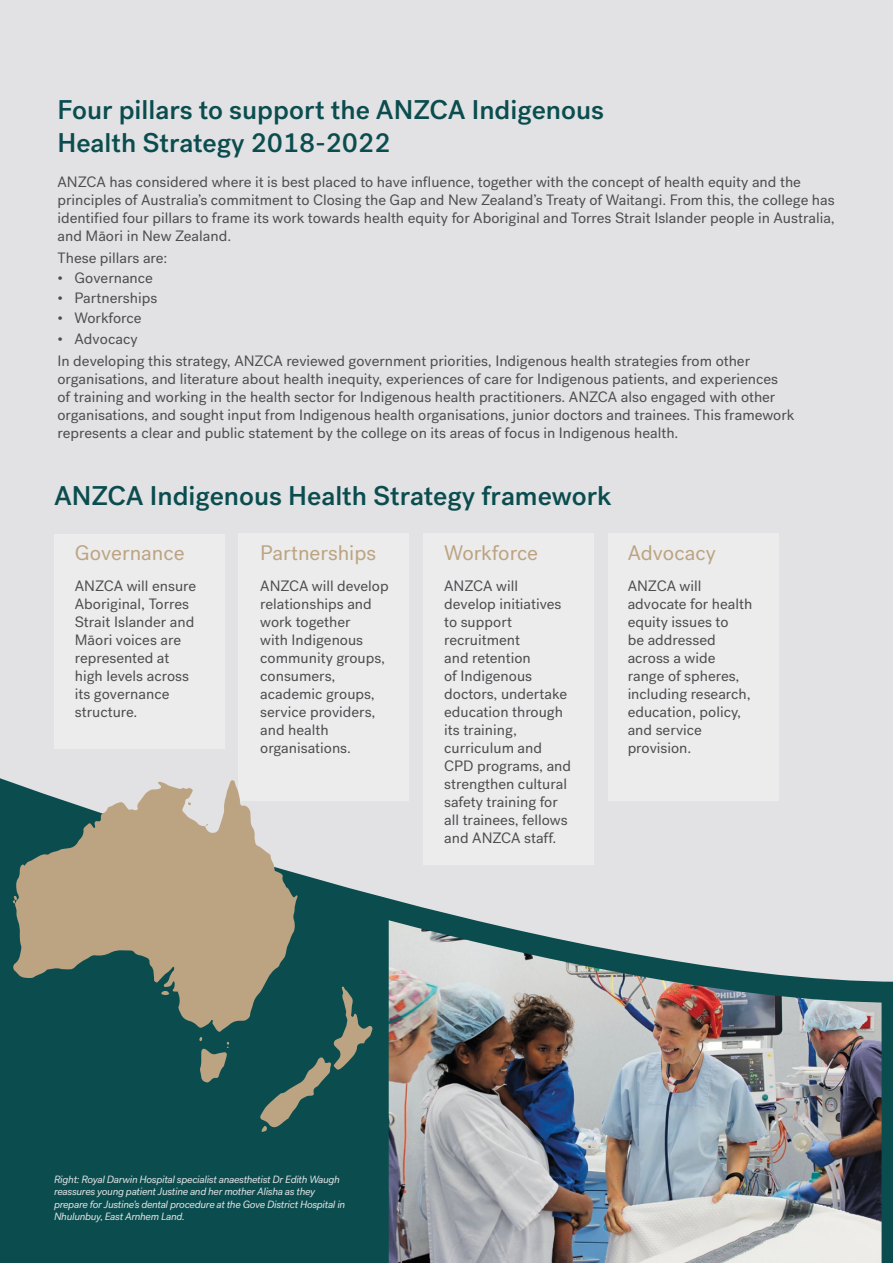
<style>
.page{position:relative;width:893px;height:1263px;background:#e2e2e4}
.page>*{position:absolute;margin:0;border:0;box-sizing:border-box;transform-origin:0 0}
.t1{font:500 27px/32.4px "Post Grotesk";color:#0b4d4f}
.t2{font:21px "Post Grotesk";color:#bca482}
.t3{font:15px/18px "Post Grotesk";color:#4d4d4f}
.t4{font:italic 10.5px/12.6px "Post Grotesk";letter-spacing:-.03em;color:#e2e2e4}
</style>
<div class="page">
<div style="left:54px;top:534px;width:170px;height:215px;background:#eeeeef"></div>
<div style="left:239px;top:534px;width:170px;height:267px;background:#eeeeef"></div>
<div style="left:423px;top:534px;width:170px;height:331px;background:#eeeeef"></div>
<div style="left:608px;top:534px;width:170px;height:267px;background:#eeeeef"></div>
<img style="left:0;top:778px;width:893px;height:485px">
<svg style="left:13px;top:780px;width:284px;height:252px;background:#939581"></svg>
<svg style="left:161px;top:990px;width:8px;height:5px"></svg>
<svg style="left:260px;top:986px;width:113px;height:146px;background:#285b57"></svg>
<svg style="left:12px;top:896px;width:6px;height:7px"></svg>
<svg style="left:199px;top:1037px;width:30px;height:45px"></svg>
<h1 class="t1" style="left:58px;top:94px;width:548px">Four pillars to support the ANZCA Indigenous<br>Health Strategy 2018-2022</h1>
<p class="t3" style="left:58px;top:173px;width:779px">ANZCA has considered where it is best placed to have influence, together with the concept of health equity and the principles of Australia’s commitment to Closing the Gap and New Zealand’s Treaty of Waitangi. From this, the college has identified four pillars to frame its work towards health equity for Aboriginal and Torres Strait Islander people in Australia, and Māori in New Zealand.</p>
<p class="t3" style="left:58px;top:249px;width:111px">These pillars are:</p>
<p class="t3" style="left:58px;top:269px;width:97px">• Governance</p>
<p class="t3" style="left:58px;top:289px;width:101px">• Partnerships</p>
<p class="t3" style="left:58px;top:309px;width:86px">• Workforce</p>
<p class="t3" style="left:58px;top:327px;width:694px;line-height:22.2px">• Advocacy<br>In developing this strategy, ANZCA reviewed government priorities, Indigenous health strategies from other</p>
<p class="t3" style="left:58px;top:370px;width:738px">organisations, and literature about health inequity, experiences of care for Indigenous patients, and experiences of training and working in the health sector for Indigenous health practitioners. ANZCA also engaged with other organisations, and sought input from Indigenous health organisations, junior doctors and trainees. This framework represents a clear and public statement by the college on its areas of focus in Indigenous health.</p>
<h1 class="t1" style="left:54px;top:480px;width:559px">ANZCA Indigenous Health Strategy framework</h1>
<h2 class="t2" style="left:75px;top:541px;width:111px">Governance</h2>
<p class="t3" style="left:75px;top:577px;width:123px">ANZCA will ensure<br>Aboriginal, Torres<br>Strait Islander and<br>Māori voices are represented at high levels across its governance structure.</p>
<h2 class="t2" style="left:260px;top:541px;width:117px">Partnerships</h2>
<p class="t3" style="left:260px;top:577px;width:130px">ANZCA will develop relationships and work together<br>with Indigenous community groups, consumers, academic groups, service providers, and health organisations.</p>
<h2 class="t2" style="left:444px;top:541px;width:95px">Workforce</h2>
<p class="t3" style="left:444px;top:577px;width:128px">ANZCA will develop initiatives to support recruitment<br>and retention<br>of Indigenous doctors, undertake education through its training, curriculum and<br>CPD programs, and strengthen cultural safety training for all trainees, fellows and ANZCA staff.</p>
<h2 class="t2" style="left:628px;top:541px;width:90px">Advocacy</h2>
<p class="t3" style="left:628px;top:577px;width:126px">ANZCA will advocate for health equity issues to<br>be addressed across a wide range of spheres, including research, education, policy, and service provision.</p>
<p class="t4" style="left:54px;top:1173px;width:293px">Right: Royal Darwin Hospital specialist anaesthetist Dr Edith Waugh reassures young patient Justine and her mother Alisha as they prepare for Justine’s dental procedure at the Gove District Hospital in Nhulunbuy, East Arnhem Land.</p>
</div>
